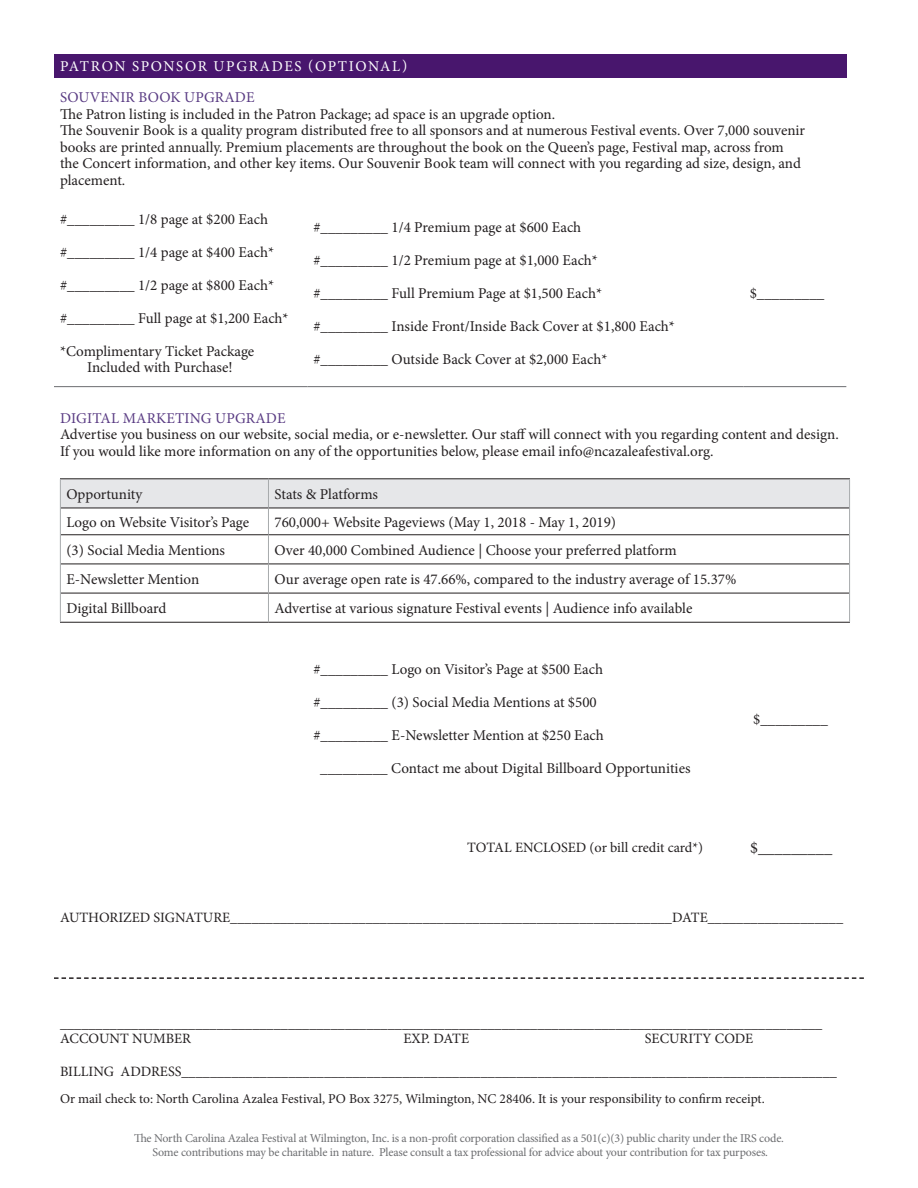
<style>
.page{position:relative;width:918px;height:1188px;background:#fff}
.page>*{position:absolute;margin:0;border:0;box-sizing:border-box;transform-origin:0 0}
.t1{font:16.5px "Minion Pro";color:#231f20}
.t2{font:15px/16.5px "Minion Pro";color:#231f20}
.t3{font:15px "Minion Pro";letter-spacing:.01em;color:#593b83}
.t4{font:15px "Minion Pro";letter-spacing:.11em;color:#fff}
.t5{font:14.25px "Minion Pro";color:#231f20}
.t6{font:13.5px "Minion Pro";color:#231f20}
.t7{font:12px "Minion Pro";letter-spacing:-.02em;color:#6c6d70}
</style>
<div class="page">
<div style="left:54px;top:54px;width:792px;height:23px;background:#48166d"></div>
<hr style="left:54px;top:386px;width:253px;height:1px;background:#6c6d70">
<hr style="left:307px;top:386px;width:437px;height:1px;background:#6c6d70">
<hr style="left:744px;top:386px;width:102px;height:1px;background:#6c6d70">
<hr style="left:60px;top:478px;width:208px;height:1px;background:#231f20">
<hr style="left:268px;top:478px;width:582px;height:1px;background:#231f20">
<hr style="left:60px;top:622px;width:208px;height:1px;background:#231f20">
<hr style="left:268px;top:622px;width:582px;height:1px;background:#231f20">
<svg style="left:60px;top:479px;width:790px;height:143px"></svg>
<svg style="left:54px;top:977px;width:810px;height:2px"></svg>
<p class="t4" style="left:60px;top:56px;width:349px">PATRON SPONSOR UPGRADES (OPTIONAL)</p>
<p class="t3" style="left:60px;top:87px;width:196px">SOUVENIR BOOK UPGRADE</p>
<p class="t2" style="left:60px;top:106px;width:497px">The Patron listing is included in the Patron Package; ad space is an upgrade option.</p>
<p class="t2" style="left:60px;top:122px;width:747px">The Souvenir Book is a quality program distributed free to all sponsors and at numerous Festival events. Over 7,000 souvenir books are printed annually. Premium placements are throughout the book on the Queen’s page, Festival map, across from the Concert information, and other key items. Our Souvenir Book team will connect with you regarding ad size, design, and placement.</p>
<p class="t2" style="left:60px;top:211px;width:210px">#_________ 1/8 page at $200 Each</p>
<p class="t2" style="left:60px;top:244px;width:216px">#_________ 1/4 page at $400 Each*</p>
<p class="t2" style="left:60px;top:277px;width:216px">#_________ 1/2 page at $800 Each*</p>
<p class="t2" style="left:60px;top:310px;width:230px">#_________ Full page at $1,200 Each*</p>
<p class="t2" style="left:60px;top:343px;width:196px">*Complimentary Ticket Package</p>
<p class="t2" style="left:87px;top:359px;width:147px">Included with Purchase!</p>
<p class="t2" style="left:313px;top:219px;width:269px">#_________ 1/4 Premium page at $600 Each</p>
<p class="t2" style="left:313px;top:252px;width:286px">#_________ 1/2 Premium page at $1,000 Each*</p>
<p class="t2" style="left:313px;top:285px;width:290px">#_________ Full Premium Page at $1,500 Each*</p>
<p class="t2" style="left:313px;top:318px;width:363px">#_________ Inside Front/Inside Back Cover at $1,800 Each*</p>
<p class="t2" style="left:313px;top:351px;width:296px">#_________ Outside Back Cover at $2,000 Each*</p>
<p class="t2" style="left:750px;top:285px;width:76px">$_________</p>
<p class="t3" style="left:60px;top:408px;width:227px">DIGITAL MARKETING UPGRADE</p>
<p class="t2" style="left:60px;top:426px;width:780px">Advertise you business on our website, social media, or e-newsletter. Our staff will connect with you regarding content and design.</p>
<p class="t2" style="left:60px;top:443px;width:655px">If you would like more information on any of the opportunities below, please email info@ncazaleafestival.org.</p>
<p class="t2" style="left:66px;top:486px;width:78px">Opportunity</p>
<p class="t2" style="left:274px;top:486px;width:105px">Stats &amp; Platforms</p>
<p class="t2" style="left:66px;top:514px;width:184px">Logo on Website Visitor’s Page</p>
<p class="t2" style="left:274px;top:514px;width:343px">760,000+ Website Pageviews (May 1, 2018 - May 1, 2019)</p>
<p class="t2" style="left:66px;top:542px;width:160px">(3) Social Media Mentions</p>
<p class="t2" style="left:274px;top:542px;width:404px">Over 40,000 Combined Audience | Choose your preferred platform</p>
<p class="t2" style="left:66px;top:571px;width:134px">E-Newsletter Mention</p>
<p class="t2" style="left:274px;top:571px;width:463px">Our average open rate is 47.66%, compared to the industry average of 15.37%</p>
<p class="t2" style="left:66px;top:600px;width:102px">Digital Billboard</p>
<p class="t2" style="left:274px;top:600px;width:419px">Advertise at various signature Festival events | Audience info available</p>
<p class="t2" style="left:313px;top:661px;width:291px">#_________ Logo on Visitor’s Page at $500 Each</p>
<p class="t2" style="left:313px;top:694px;width:285px">#_________ (3) Social Media Mentions at $500</p>
<p class="t2" style="left:313px;top:727px;width:292px">#_________ E-Newsletter Mention at $250 Each</p>
<p class="t2" style="left:320px;top:760px;width:372px">_________ Contact me about Digital Billboard Opportunities</p>
<p class="t2" style="left:753px;top:711px;width:76px">$_________</p>
<p class="t5" style="left:467px;top:838px;width:237px">TOTAL ENCLOSED (or bill credit card*)</p>
<p class="t1" style="left:750px;top:836px;width:84px">$_________</p>
<p class="t5" style="left:60px;top:908px;width:785px">AUTHORIZED SIGNATURE______________________________________________________________DATE___________________</p>
<p class="t5" style="left:60px;top:1014px;width:764px">___________________________________________________________________________________________________________</p>
<p class="t5" style="left:60px;top:1029px;width:133px">ACCOUNT NUMBER</p>
<p class="t5" style="left:403px;top:1029px;width:67px">EXP. DATE</p>
<p class="t5" style="left:645px;top:1029px;width:110px">SECURITY CODE</p>
<p class="t5" style="left:60px;top:1062px;width:779px">BILLING ADDRESS____________________________________________________________________________________________</p>
<p class="t6" style="left:60px;top:1090px;width:706px">Or mail check to: North Carolina Azalea Festival, PO Box 3275, Wilmington, NC 28406. It is your responsibility to confirm receipt.</p>
<p class="t7" style="left:134px;top:1130px;width:651px">The North Carolina Azalea Festival at Wilmington, Inc. is a non-profit corporation classified as a 501(c)(3) public charity under the IRS code.</p>
<p class="t7" style="left:153px;top:1144px;width:617px">Some contributions may be charitable in nature. Please consult a tax professional for advice about your contribution for tax purposes.</p>
</div>
